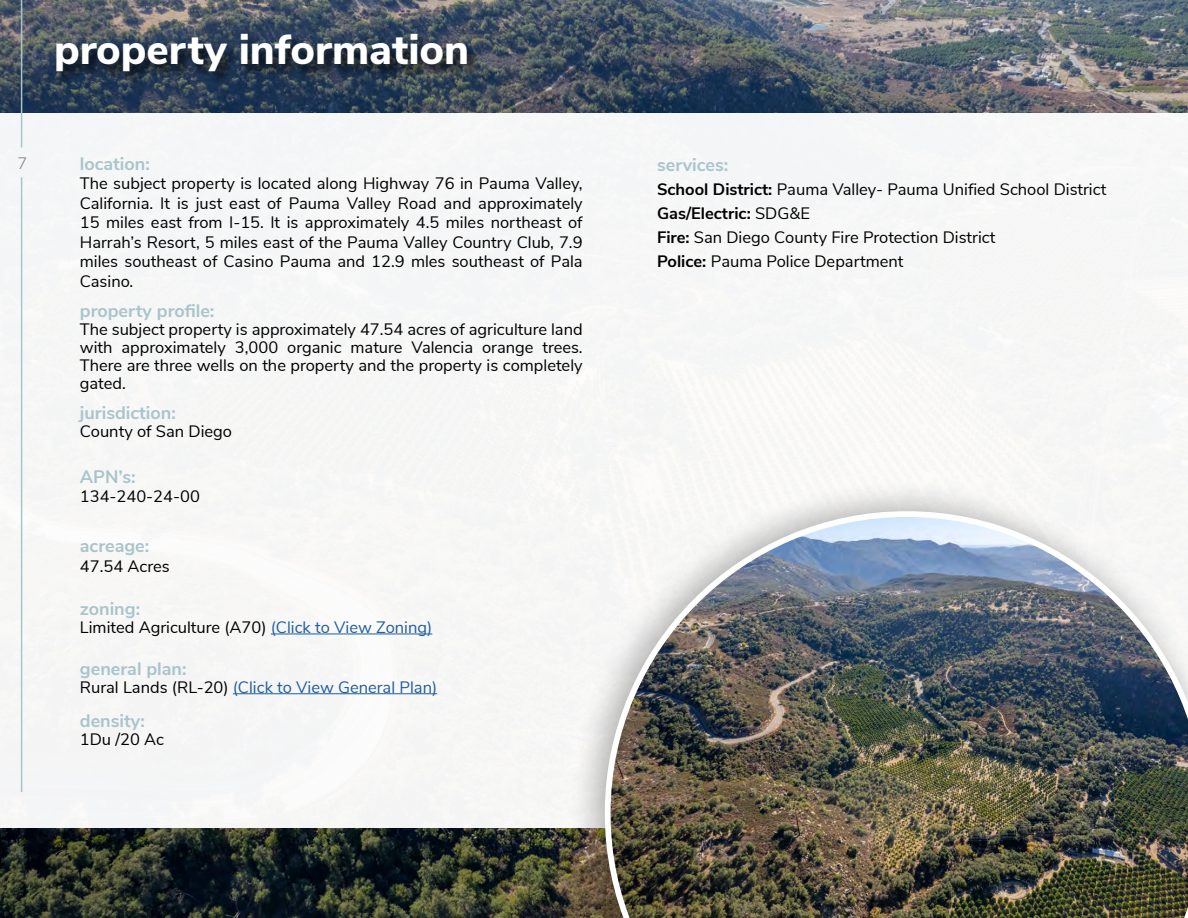
<style>
.page{position:relative;width:1188px;height:918px;background:#fff}
.page>*{position:absolute;margin:0;border:0;box-sizing:border-box;transform-origin:0 0}
.t1{font:800 42px "Nunito Sans";color:#fff}
.t2{font:700 18px "Nunito Sans";color:#a9c4cb}
.t3{font:16.5px/19.5px "Nunito Sans";color:#000;text-align:justify}
.t4{font:16.5px "Nunito Sans";color:#215e9e}
.t5{font:300 16.5px "Nunito Sans";color:#7e8083}
.s1{color:#215e9e}
.s2{color:#000}
.s3{font-weight:700}
</style>
<div class="page">
<img style="left:0;top:0;width:1188px;height:918px">
<div style="left:0;top:113px;width:1188px;height:715px;background:#f6f7f6"></div>
<hr style="left:21px;top:0;width:1px;height:148px;background:#a9c4cb">
<hr style="left:21px;top:177px;width:1px;height:615px;background:#a9c4cb">
<div style="left:54px;top:33px;width:427px;height:54px;background:#000;opacity:.75"></div>
<hr style="left:271px;top:634px;width:161px;height:1px;background:#215e9e">
<hr style="left:233px;top:693px;width:204px;height:1px;background:#215e9e">
<div style="left:569px;top:479px;width:619px;height:439px;background:#000;opacity:.29"></div>
<img style="left:605px;top:511px;width:583px;height:407px">
<h1 class="t1" style="left:54px;top:19px;width:417px">property information</h1>
<p class="t5" style="left:17px;top:151px;width:11px">7</p>
<p class="t2" style="left:80px;top:150px;width:71px">location:</p>
<p class="t3" style="left:80px;top:173px;width:504px">The subject property is located along Highway 76 in Pauma Valley, California. It is just east of Pauma Valley Road and approximately 15 miles east from I-15. It is approximately 4.5 miles northeast of Harrah’s Resort, 5 miles east of the Pauma Valley Country Club, 7.9 miles southeast of Casino Pauma and 12.9 mles southeast of Pala Casino.</p>
<p class="t2" style="left:80px;top:297px;width:136px">property profile:</p>
<p class="t3" style="left:80px;top:319px;width:504px;line-height:18px">The subject property is approximately 47.54 acres of agriculture land with approximately 3,000 organic mature Valencia orange trees.<br>There are three wells on the property and the property is completely gated.</p>
<p class="t2" style="left:80px;top:400px;width:97px">jurisdiction:</p>
<p class="t3" style="left:80px;top:420px;width:154px">County of San Diego</p>
<p class="t2" style="left:80px;top:463px;width:57px">APN’s:</p>
<p class="t3" style="left:80px;top:486px;width:122px">134-240-24-00</p>
<p class="t2" style="left:80px;top:533px;width:71px">acreage:</p>
<p class="t3" style="left:80px;top:556px;width:91px">47.54 Acres</p>
<p class="t2" style="left:80px;top:595px;width:62px">zoning:</p>
<p class="t3" style="left:80px;top:616px;width:354px">Limited Agriculture (A70) <span class="s1">(Click to View Zoning)</span></p>
<p class="t2" style="left:80px;top:655px;width:108px">general plan:</p>
<p class="t4" style="left:80px;top:675px;width:359px"><span class="s2">Rural Lands (RL-20)</span> (Click to View General Plan)</p>
<p class="t2" style="left:80px;top:708px;width:66px">density:</p>
<p class="t3" style="left:80px;top:729px;width:86px">1Du /20 Ac</p>
<p class="t2" style="left:657px;top:152px;width:73px">services:</p>
<p class="t3" style="left:657px;top:176px;width:451px;line-height:24px;text-align:left"><span class="s3">School District:</span> Pauma Valley- Pauma Unified School District <span class="s3">Gas/Electric:</span> SDG&amp;E<br><span class="s3">Fire:</span> San Diego County Fire Protection District<br><span class="s3">Police:</span> Pauma Police Department</p>
</div>
